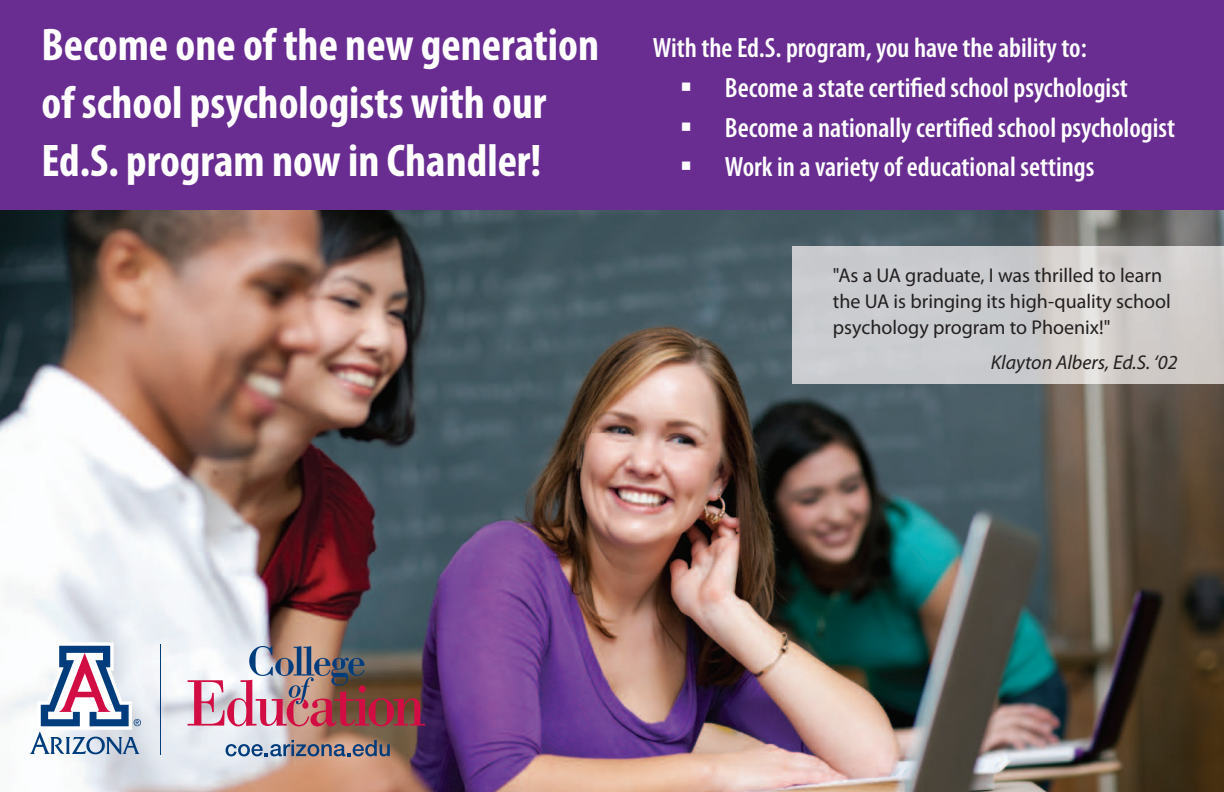
<style>
.page{position:relative;width:1224px;height:792px;background:#fff}
.page>*{position:absolute;margin:0;border:0;box-sizing:border-box;transform-origin:0 0}
.t1{font:700 condensed 46px/58px "Myriad Pro";color:#fff}
.t2{font:600 condensed 28px "Myriad Pro";color:#fff}
.t3{font:20px/26px "Myriad Pro";color:#231f20}
.t4{font:italic 20px "Myriad Pro";color:#231f20}
</style>
<div class="page">
<img style="left:0;top:209px;width:1224px;height:583px">
<div style="left:0;top:0;width:1224px;height:209px;background:#692c91"></div>
<img style="left:792px;top:246px;width:432px;height:138px">
<svg style="left:30px;top:642px;width:111px;height:112px"></svg>
<hr style="left:160px;top:645px;width:1px;height:110px;background:#013d7d">
<img style="left:188px;top:646px;width:237px;height:80px">
<svg style="left:226px;top:740px;width:164px;height:16px;background:#898c9a"></svg>
<h1 class="t1" style="left:42px;top:15px;width:559px">Become one of the new generation of school psychologists with our<br>Ed.S. program now in Chandler!</h1>
<p class="t2" style="left:653px;top:32px;width:435px">With the Ed.S. program, you have the ability to:</p>
<p class="t2" style="left:680px;top:72px;width:450px">▪ Become a state certified school psychologist</p>
<p class="t2" style="left:680px;top:112px;width:497px">▪ Become a nationally certified school psychologist</p>
<p class="t2" style="left:680px;top:152px;width:416px">▪ Work in a variety of educational settings</p>
<p class="t3" style="left:833px;top:262px;width:340px">"As a UA graduate, I was thrilled to learn the UA is bringing its high-quality school psychology program to Phoenix!"</p>
<p class="t4" style="left:991px;top:350px;width:188px">Klayton Albers, Ed.S. ‘02</p>
</div>
